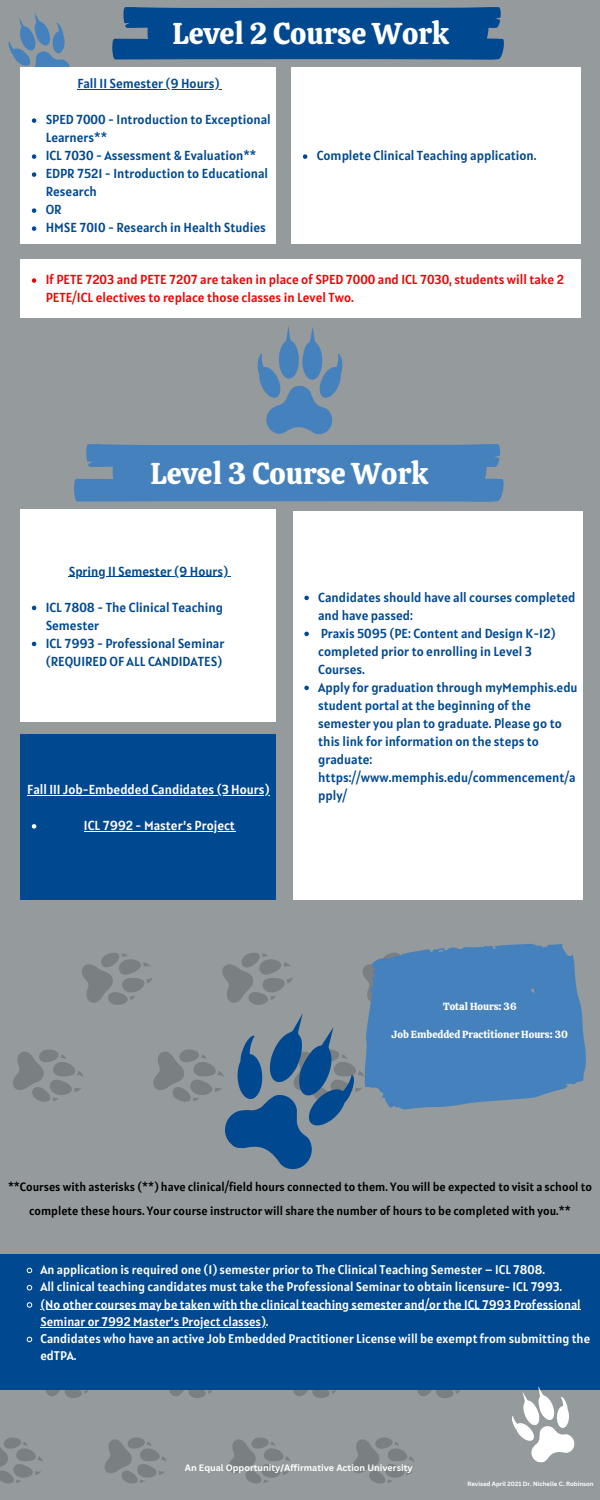
<style>
.page{position:relative;width:600px;height:1500px;background:#959a9d}
.page>*{position:absolute;margin:0;border:0;box-sizing:border-box;transform-origin:0 0}
.t1{font:30px "Calistoga";color:#fff}
.t2{font:13px/18px "Alatsi";color:#004990}
.t3{font:13px/18px "Alatsi";color:#eb0707}
.t4{font:13px "Alatsi";color:#fff}
.t5{font:12.5px/17.2px "Alatsi";color:#fff}
.t6{font:12px/24px "Alatsi";color:#000;text-align:center}
.t7{font:10.3px "Calistoga";color:#fff}
.t8{font:700 9px "Canva Sans";color:#fff}
.t9{font:700 6px "Canva Sans";color:#fff}
</style>
<div class="page">
<svg style="left:112px;top:7px;width:392px;height:53px;background:#0a4e90"></svg>
<svg style="left:8px;top:13px;width:62px;height:79px"></svg>
<svg style="left:258px;top:326px;width:84px;height:109px"></svg>
<svg style="left:74px;top:444px;width:430px;height:58px;background:#4a83ba"></svg>
<div style="left:21px;top:67px;width:255px;height:177px;background:#fff"></div>
<hr style="left:77px;top:89px;width:142px;height:1px;background:#004990">
<svg style="left:32px;top:118px;width:4px;height:5px"></svg>
<svg style="left:32px;top:154px;width:4px;height:5px"></svg>
<svg style="left:32px;top:172px;width:4px;height:5px"></svg>
<svg style="left:32px;top:208px;width:4px;height:5px"></svg>
<svg style="left:32px;top:226px;width:4px;height:5px"></svg>
<div style="left:292px;top:67px;width:289px;height:177px;background:#fff"></div>
<svg style="left:303px;top:154px;width:4px;height:5px"></svg>
<svg style="left:417px;top:1390px;width:43px;height:8px"></svg>
<svg style="left:293px;top:1390px;width:43px;height:8px"></svg>
<svg style="left:169px;top:1390px;width:43px;height:8px"></svg>
<svg style="left:46px;top:1390px;width:43px;height:8px"></svg>
<svg style="left:352px;top:1437px;width:62px;height:47px"></svg>
<svg style="left:228px;top:1437px;width:63px;height:47px"></svg>
<svg style="left:104px;top:1437px;width:63px;height:47px"></svg>
<svg style="left:0;top:1437px;width:43px;height:47px"></svg>
<div style="left:0;top:1254px;width:600px;height:136px;background:#004990"></div>
<svg style="left:26px;top:1267px;width:7px;height:7px"></svg>
<svg style="left:26px;top:1285px;width:7px;height:6px"></svg>
<svg style="left:26px;top:1302px;width:7px;height:6px"></svg>
<hr style="left:40px;top:1309px;width:541px;height:1px;background:#fff">
<hr style="left:40px;top:1327px;width:226px;height:1px;background:#fff">
<svg style="left:26px;top:1336px;width:7px;height:7px"></svg>
<svg style="left:512px;top:1386px;width:63px;height:77px"></svg>
<div style="left:21px;top:510px;width:255px;height:212px;background:#fff"></div>
<hr style="left:69px;top:576px;width:159px;height:1px;background:#004990">
<svg style="left:32px;top:606px;width:4px;height:4px"></svg>
<svg style="left:32px;top:642px;width:4px;height:4px"></svg>
<div style="left:293px;top:511px;width:289px;height:388px;background:#fff"></div>
<svg style="left:304px;top:596px;width:5px;height:4px"></svg>
<svg style="left:304px;top:632px;width:5px;height:4px"></svg>
<svg style="left:304px;top:686px;width:5px;height:4px"></svg>
<svg style="left:13px;top:953px;width:351px;height:217px"></svg>
<div style="left:21px;top:734px;width:255px;height:165px;background:#004990"></div>
<hr style="left:27px;top:795px;width:243px;height:1px;background:#fff">
<svg style="left:32px;top:824px;width:4px;height:5px"></svg>
<hr style="left:84px;top:831px;width:151px;height:1px;background:#fff">
<svg style="left:364px;top:944px;width:222px;height:166px;background:#4f85b8"></svg>
<div style="left:21px;top:260px;width:560px;height:58px;background:#fff"></div>
<svg style="left:32px;top:278px;width:4px;height:5px"></svg>
<h1 class="t1" style="left:173px;top:14px;width:278px">Level 2 Course Work</h1>
<p class="t2" style="left:77px;top:75px;width:143px">Fall II Semester (9 Hours)</p>
<p class="t2" style="left:46px;top:111px;width:227px">SPED 7000 - Introduction to Exceptional<br>Learners**<br>ICL 7030 - Assessment &amp; Evaluation**<br>EDPR 7521 - Introduction to Educational<br>Research<br>OR<br>HMSE 7010 - Research in Health Studies</p>
<p class="t2" style="left:317px;top:147px;width:221px">Complete Clinical Teaching application.</p>
<p class="t3" style="left:46px;top:271px;width:520px">If PETE 7203 and PETE 7207 are taken in place of SPED 7000 and ICL 7030, students will take 2<br>PETE/ICL electives to replace those classes in Level Two.</p>
<h1 class="t1" style="left:151px;top:454px;width:280px">Level 3 Course Work</h1>
<p class="t2" style="left:69px;top:562px;width:161px">Spring II Semester (9 Hours)</p>
<p class="t2" style="left:46px;top:598px;width:180px">ICL 7808 - The Clinical Teaching<br>Semester<br>ICL 7993 - Professional Seminar (REQUIRED OF ALL CANDIDATES)</p>
<p class="t2" style="left:318px;top:588px;width:261px">Candidates should have all courses completed and have passed:<br>Praxis 5095 (PE: Content and Design K-12) completed prior to enrolling in Level 3<br>Courses.<br>Apply for graduation through myMemphis.edu student portal at the beginning of the semester you plan to graduate. Please go to this link for information on the steps to graduate: https://www.memphis.edu/commencement/a pply/</p>
<p class="t4" style="left:27px;top:781px;width:244px">Fall III Job-Embedded Candidates (3 Hours)</p>
<p class="t4" style="left:84px;top:817px;width:153px">ICL 7992 - Master’s Project</p>
<p class="t7" style="left:443px;top:999px;width:75px">Total Hours: 36</p>
<p class="t7" style="left:392px;top:1028px;width:178px">Job Embedded Practitioner Hours: 30</p>
<p class="t6" style="left:8px;top:1174px;width:585px">**Courses with asterisks (**) have clinical/field hours connected to them. You will be expected to visit a school to complete these hours. Your course instructor will share the number of hours to be completed with you.**</p>
<p class="t5" style="left:40px;top:1261px;width:551px">An application is required one (1) semester prior to The Clinical Teaching Semester – ICL 7808.<br>All clinical teaching candidates must take the Professional Seminar to obtain licensure- ICL 7993.<br>(No other courses may be taken with the clinical teaching semester and/or the ICL 7993 Professional Seminar or 7992 Master’s Project classes).<br>Candidates who have an active Job Embedded Practitioner License will be exempt from submitting the edTPA.</p>
<p class="t8" style="left:185px;top:1461px;width:229px">An Equal Opportunity/Affirmative Action University</p>
<p class="t9" style="left:467px;top:1479px;width:128px">Revised April 2021 Dr. Nichelle C. Robinson</p>
</div>
